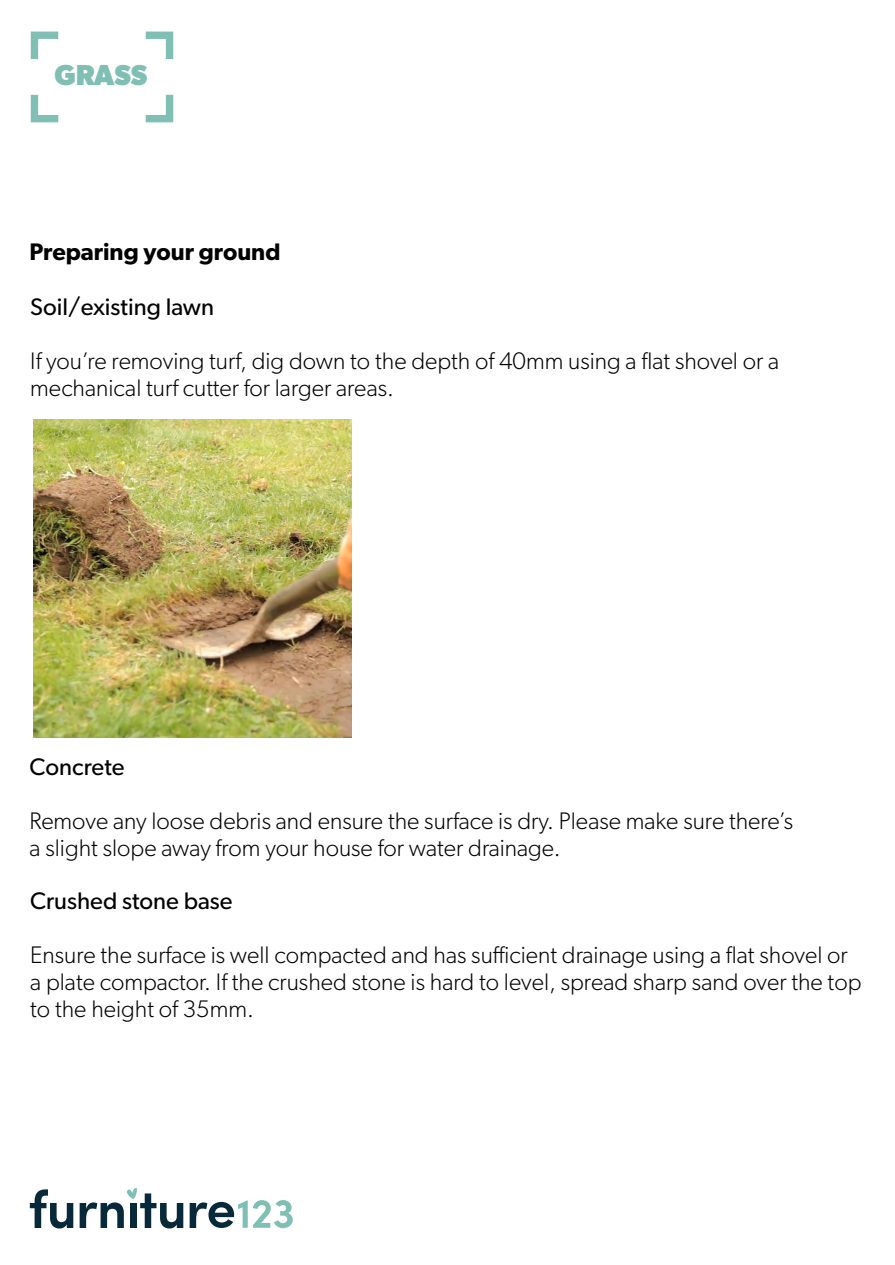
<style>
.page{position:relative;width:895px;height:1265px;background:#fff}
.page>*{position:absolute;margin:0;border:0;box-sizing:border-box;transform-origin:0 0}
.t1{font:700 28.95px "Gibson";letter-spacing:-.005em;color:#80bfb3}
.t2{font:300 24px/27px "Gibson";color:#000}
.t3{font:24px "Gibson";color:#000}
.t4{font:600 24px "Gibson";color:#000}
</style>
<div class="page">
<svg style="left:30px;top:1189px;width:43px;height:39px"></svg>
<svg style="left:190px;top:1200px;width:103px;height:28px"></svg>
<svg style="left:80px;top:1188px;width:103px;height:40px"></svg>
<svg style="left:31px;top:32px;width:27px;height:27px"></svg>
<svg style="left:31px;top:95px;width:27px;height:27px"></svg>
<svg style="left:146px;top:32px;width:27px;height:27px"></svg>
<svg style="left:146px;top:95px;width:27px;height:27px"></svg>
<img style="left:33px;top:419px;width:319px;height:318px">
<p class="t1" style="left:55px;top:57px;width:94px">GRASS</p>
<p class="t4" style="left:29px;top:237px;width:252px">Preparing your ground</p>
<p class="t3" style="left:30px;top:292px;width:185px">Soil/existing lawn</p>
<p class="t2" style="left:30px;top:347px;width:750px">If you’re removing turf, dig down to the depth of 40mm using a flat shovel or a mechanical turf cutter for larger areas.</p>
<p class="t3" style="left:30px;top:752px;width:96px">Concrete</p>
<p class="t2" style="left:30px;top:806px;width:764px">Remove any loose debris and ensure the surface is dry. Please make sure there’s a slight slope away from your house for water drainage.</p>
<p class="t3" style="left:30px;top:885px;width:204px">Crushed stone base</p>
<p class="t2" style="left:30px;top:940px;width:832px">Ensure the surface is well compacted and has sufficient drainage using a flat shovel or a plate compactor. If the crushed stone is hard to level, spread sharp sand over the top to the height of 35mm.</p>
</div>
